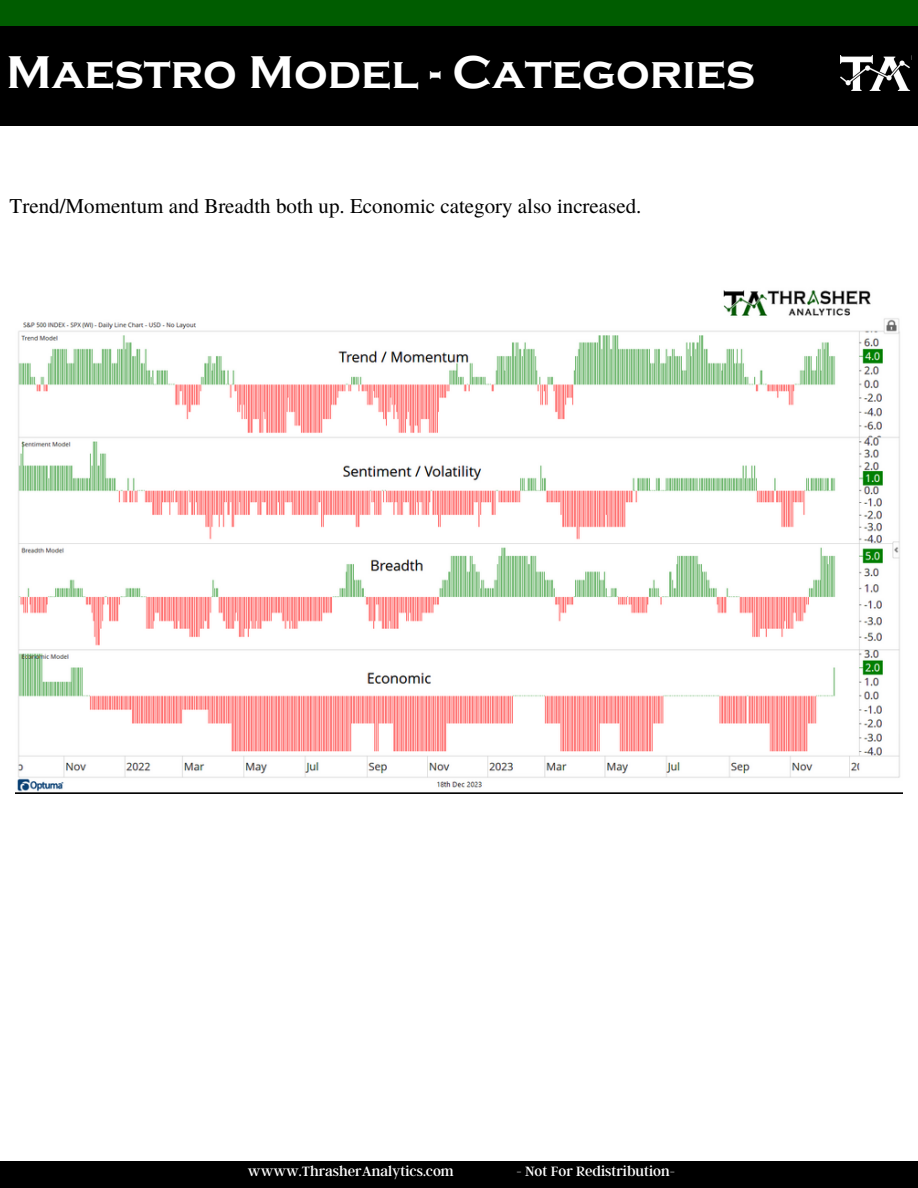
<style>
.page{position:relative;width:918px;height:1188px;background:#fff}
.page>*{position:absolute;margin:0;border:0;box-sizing:border-box;transform-origin:0 0}
.t1{font:700 47.25px "Copperplate Gothic";color:#fff}
.t2{font:21px "Te X Gyre Termes";color:#000}
.t3{font:15px "Argent CF";color:#fff}
</style>
<div class="page">
<div style="left:0;top:0;width:918px;height:27px;background:#005c00"></div>
<div style="left:0;top:1162px;width:918px;height:26px;background:#000"></div>
<div style="left:0;top:26px;width:918px;height:100px;background:#000"></div>
<img style="left:840px;top:56px;width:71px;height:35px">
<img style="left:16px;top:290px;width:886px;height:504px">
<p class="t1" style="left:6px;top:46px;width:750px">Maestro Model - Categories</p>
<p class="t2" style="left:10px;top:191px;width:633px">Trend/Momentum and Breadth both up. Economic category also increased.</p>
<p class="t3" style="left:248px;top:1161px;width:207px">wwww.ThrasherAnalytics.com</p>
<p class="t3" style="left:516px;top:1161px;width:160px">- Not For Redistribution-</p>
</div>
